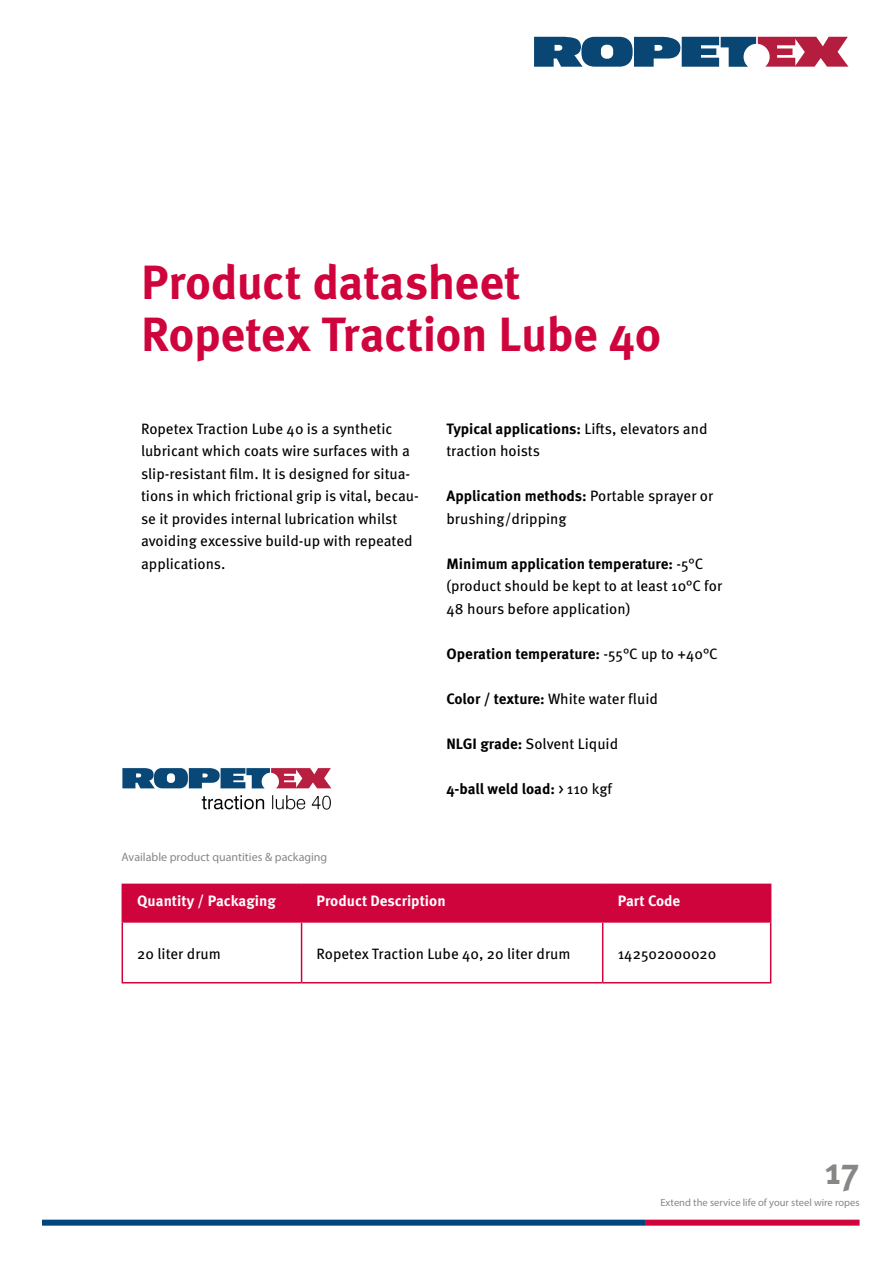
<style>
.page{position:relative;width:893px;height:1263px;background:#fff}
.page>*{position:absolute;margin:0;border:0;box-sizing:border-box;transform-origin:0 0}
.Head{font:700 48px/52.5px "Meta Pro";letter-spacing:-.01em;color:#d0043c}
.t1{font:700 37.5px "Meta Pro";color:#878786}
.Plain_text{font:15px/22.5px "Meta Pro";color:#000}
.Plain_text-2{font:700 15px "Meta Pro";color:#000}
.Plain_text-3{font:700 15px "Meta Pro";color:#fff}
.Image_caption{font:12px "Myriad Pro";color:#878786}
.t2{font:10.5px "Myriad Pro";color:#878786}
.s1{font-weight:700}
.s2{font-weight:400}
</style>
<div class="page">
<svg style="left:534px;top:37px;width:314px;height:30px"></svg>
<img style="left:122px;top:768px;width:210px;height:42px">
<div style="left:42px;top:1220px;width:603px;height:6px;background:#00467e"></div>
<div style="left:645px;top:1220px;width:215px;height:6px;background:#d0043c"></div>
<div style="left:123px;top:885px;width:647px;height:36px;background:#d0043c"></div>
<hr style="left:122px;top:923px;width:1px;height:59px;background:#d0043c">
<hr style="left:122px;top:921px;width:180px;height:2px;background:#d0043c">
<hr style="left:301px;top:923px;width:1px;height:59px;background:#d0043c">
<hr style="left:122px;top:982px;width:180px;height:1px;background:#d0043c">
<hr style="left:602px;top:885px;width:1px;height:36px;background:#d0043c">
<hr style="left:770px;top:885px;width:1px;height:36px;background:#d0043c">
<hr style="left:302px;top:921px;width:301px;height:2px;background:#d0043c">
<hr style="left:603px;top:921px;width:168px;height:2px;background:#d0043c">
<hr style="left:602px;top:923px;width:1px;height:59px;background:#d0043c">
<hr style="left:770px;top:923px;width:1px;height:59px;background:#d0043c">
<hr style="left:302px;top:982px;width:301px;height:1px;background:#d0043c">
<hr style="left:603px;top:982px;width:168px;height:1px;background:#d0043c">
<hr style="left:302px;top:884px;width:301px;height:1px;background:#d0043c">
<hr style="left:603px;top:884px;width:168px;height:1px;background:#d0043c">
<hr style="left:122px;top:884px;width:180px;height:1px;background:#d0043c">
<hr style="left:122px;top:885px;width:1px;height:36px;background:#d0043c">
<hr style="left:301px;top:885px;width:1px;height:36px;background:#d0043c">
<p class="Head" style="left:141px;top:253px;width:522px">Product datasheet<br>Ropetex Traction Lube 40</p>
<p class="Plain_text" style="left:141px;top:416px;width:279px">Ropetex Traction Lube 40 is a synthetic lubricant which coats wire surfaces with a slip-resistant film. It is designed for situa&shy;tions in which frictional grip is vital, becau&shy;se it provides internal lubrication whilst avoiding excessive build-up with repeated applications.</p>
<p class="Plain_text" style="left:446px;top:416px;width:262px"><span class="s1">Typical applications:</span> Lifts, elevators and traction hoists</p>
<p class="Plain_text" style="left:446px;top:484px;width:268px"><span class="s1">Application methods:</span> Portable sprayer or brushing/dripping</p>
<p class="Plain_text" style="left:446px;top:551px;width:277px"><span class="s1">Minimum application temperature:</span> -5°C (product should be kept to at least 10°C for<br>48 hours before application)</p>
<p class="Plain_text-2" style="left:446px;top:642px;width:273px">Operation temperature: <span class="s2">-55°C up to +40°C</span></p>
<p class="Plain_text" style="left:446px;top:686px;width:213px"><span class="s1">Color / texture:</span> White water fluid</p>
<p class="Plain_text" style="left:446px;top:731px;width:173px"><span class="s1">NLGI grade:</span> Solvent Liquid</p>
<p class="Plain_text-2" style="left:446px;top:777px;width:167px">4-ball weld load: <span class="s2">&gt; 110 kgf</span></p>
<p class="Image_caption" style="left:122px;top:850px;width:207px">Available product quantities &amp; packaging</p>
<p class="Plain_text-3" style="left:137px;top:889px;width:140px">Quantity / Packaging</p>
<p class="Plain_text-3" style="left:317px;top:889px;width:131px">Product Description</p>
<p class="Plain_text-3" style="left:618px;top:889px;width:64px">Part Code</p>
<p class="Plain_text" style="left:137px;top:941px;width:85px">20 liter drum</p>
<p class="Plain_text" style="left:317px;top:941px;width:255px">Ropetex Traction Lube 40, 20 liter drum</p>
<p class="Plain_text" style="left:618px;top:941px;width:100px">142502000020</p>
<h2 class="t1" style="left:825px;top:1141px;width:36px">17</h2>
<p class="t2" style="left:660px;top:1196px;width:201px">Extend the service life of your steel wire ropes</p>
</div>
